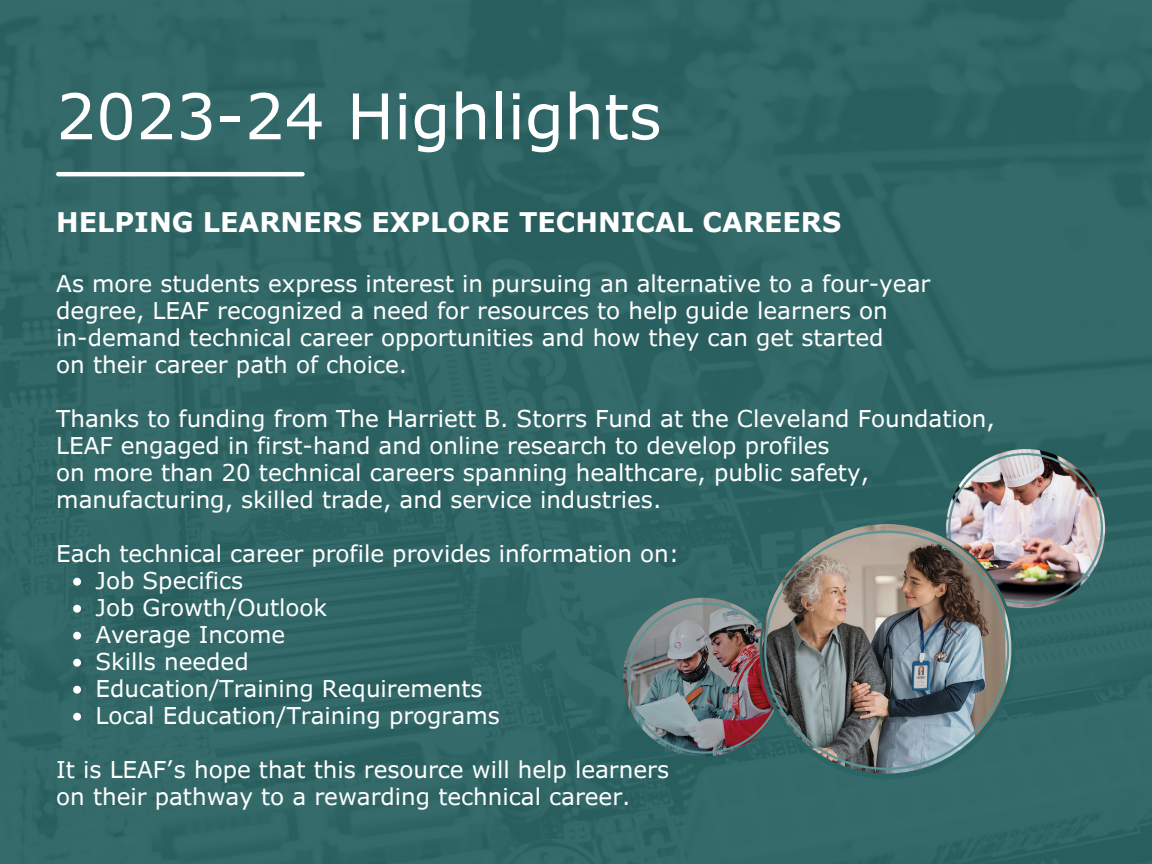
<style>
.page{position:relative;width:1152px;height:864px;background:#fff}
.page>*{position:absolute;margin:0;border:0;box-sizing:border-box;transform-origin:0 0}
.t1{font:63px "Verdana Pro";color:#fff}
.t2{font:700 27px "Verdana Pro";color:#fff}
.t3{font:23.1px/27px "Verdana Pro";color:#fff}
</style>
<div class="page">
<img style="left:0;top:0;width:1152px;height:864px">
<hr style="left:58px;top:172px;width:244px;height:4px;background:#fff">
<svg style="left:73px;top:578px;width:8px;height:8px"></svg>
<svg style="left:73px;top:605px;width:8px;height:8px"></svg>
<svg style="left:73px;top:632px;width:8px;height:8px"></svg>
<svg style="left:73px;top:659px;width:8px;height:8px"></svg>
<svg style="left:73px;top:686px;width:8px;height:8px"></svg>
<svg style="left:73px;top:713px;width:8px;height:8px"></svg>
<img style="left:627px;top:602px;width:137px;height:152px">
<img style="left:948px;top:453px;width:155px;height:151px">
<img style="left:764px;top:531px;width:245px;height:239px">
<p class="t1" style="left:56px;top:76px;width:607px">2023-24 Highlights</p>
<p class="t2" style="left:56px;top:205px;width:786px">HELPING LEARNERS EXPLORE TECHNICAL CAREERS</p>
<p class="t3" style="left:56px;top:269px;width:876px">As more students express interest in pursuing an alternative to a four-year degree, LEAF recognized a need for resources to help guide learners on</p>
<h1 class="t3" style="left:56px;top:323px;width:829px">in-demand technical career opportunities and how they can get started</h1>
<p class="t3" style="left:56px;top:350px;width:353px">on their career path of choice.</p>
<p class="t3" style="left:56px;top:404px;width:940px">Thanks to funding from The Harriett B. Storrs Fund at the Cleveland Foundation,</p>
<p class="t3" style="left:56px;top:431px;width:775px">LEAF engaged in first-hand and online research to develop profiles</p>
<p class="t3" style="left:56px;top:458px;width:814px">on more than 20 technical careers spanning healthcare, public safety, manufacturing, skilled trade, and service industries.</p>
<p class="t3" style="left:56px;top:539px;width:624px">Each technical career profile provides information on:</p>
<p class="t3" style="left:96px;top:566px;width:149px">Job Specifics</p>
<p class="t3" style="left:96px;top:593px;width:233px">Job Growth/Outlook</p>
<p class="t3" style="left:96px;top:620px;width:191px">Average Income</p>
<p class="t3" style="left:96px;top:647px;width:155px">Skills needed</p>
<p class="t3" style="left:96px;top:674px;width:388px">Education/Training Requirements</p>
<p class="t3" style="left:96px;top:701px;width:406px">Local Education/Training programs</p>
<p class="t3" style="left:56px;top:755px;width:614px">It is LEAF’s hope that this resource will help learners</p>
<p class="t3" style="left:56px;top:782px;width:576px">on their pathway to a rewarding technical career.</p>
</div>
